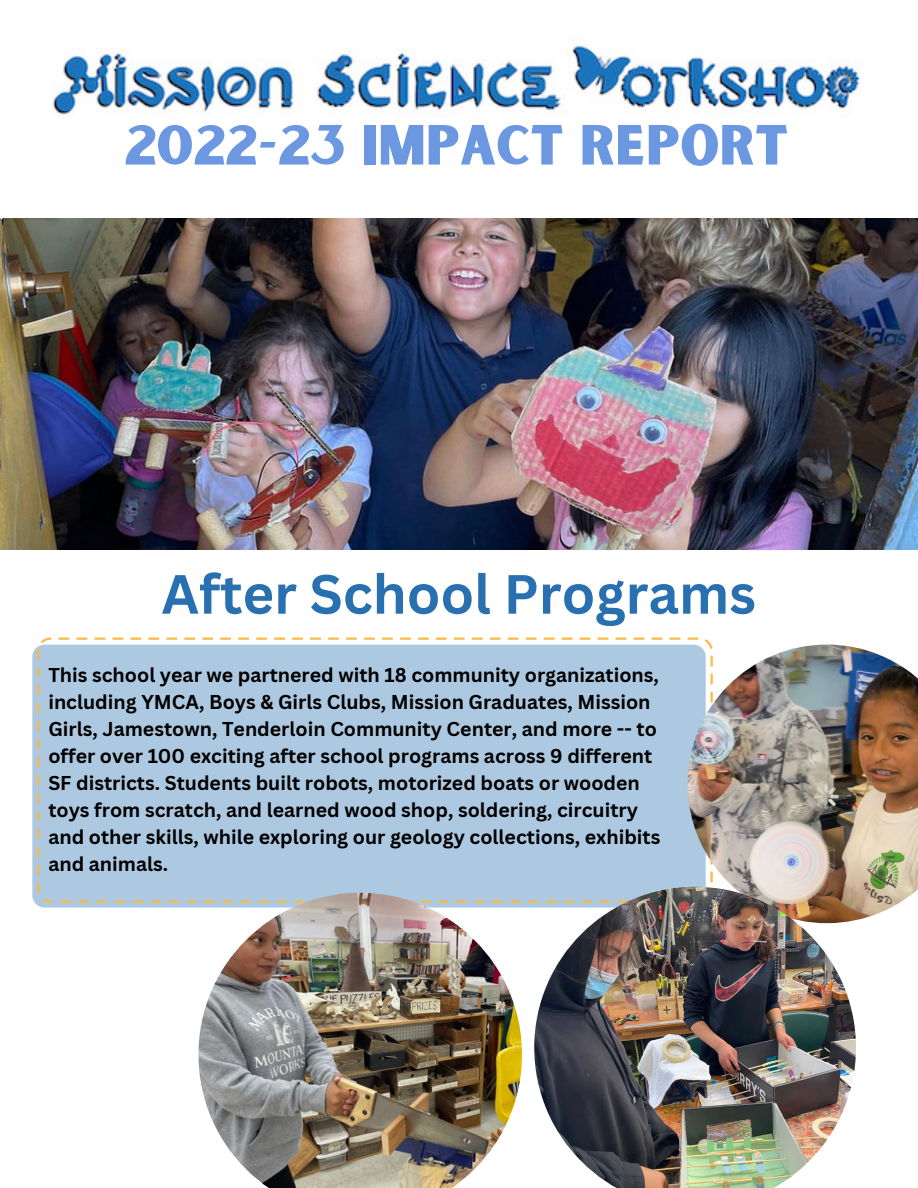
<style>
.page{position:relative;width:918px;height:1188px;background:#fff}
.page>*{position:absolute;margin:0;border:0;box-sizing:border-box;transform-origin:0 0}
.t1{font:54px "Sunborn Sans One";color:#6c97e1}
.t2{font:700 54px "Canva Sans";color:#2870b0}
.t3{font:700 19.5px/27px "Canva Sans";color:#000}
</style>
<div class="page">
<img style="left:52px;top:43px;width:810px;height:74px">
<img style="left:0;top:218px;width:918px;height:332px">
<div style="left:37px;top:638px;width:675px;height:265px;background:#adc9e2"></div>
<img style="left:198px;top:893px;width:324px;height:295px">
<img style="left:688px;top:645px;width:230px;height:275px">
<img style="left:534px;top:887px;width:322px;height:301px">
<p class="t1" style="left:125px;top:111px;width:665px">2022-23 IMPACT REPORT</p>
<p class="t2" style="left:161px;top:556px;width:596px">After School Programs</p>
<p class="t3" style="left:48px;top:661px;width:614px">This school year we partnered with 18 community organizations, including YMCA, Boys &amp; Girls Clubs, Mission Graduates, Mission Girls, Jamestown, Tenderloin Community Center, and more -- to offer over 100 exciting after school programs across 9 different SF districts. Students built robots, motorized boats or wooden toys from scratch, and learned wood shop, soldering, circuitry and other skills, while exploring our geology collections, exhibits and animals.</p>
</div>
